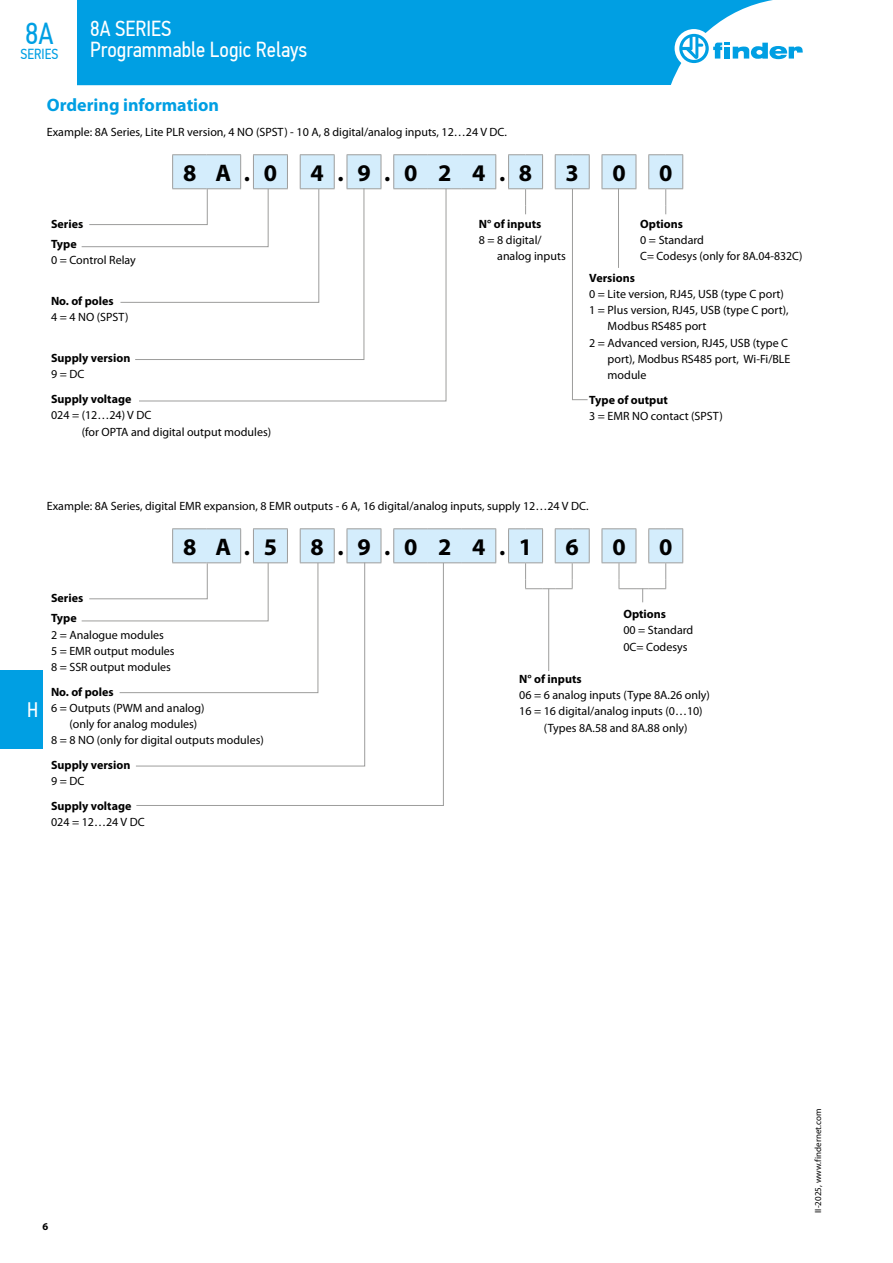
<style>
.page{position:relative;width:893px;height:1263px;background:#fff}
.page>*{position:absolute;margin:0;border:0;box-sizing:border-box;transform-origin:0 0}
.t1{font:30.3px "PF Din Text Cond Pro";color:#009fe3}
.t2{font:700 24px "Myriad Pro";color:#000}
.t3{font:21.75px/21px "PF Din Text Cond Pro";color:#fff}
.t4{font:21px "PF Din Text Cond Pro";color:#fff}
.t5{font:700 18px "Myriad Pro";color:#009fe3}
.t6{font:14.55px "PF Din Text Cond Pro";color:#009fe3}
.t7{font:12px/16.2px "Myriad Pro";color:#000}
.t8{font:700 12px/20.4px "Myriad Pro";color:#000}
.t9{font:700 10.5px "Myriad Pro";color:#000}
.t10{font:9px "Myriad Pro";color:#000}
</style>
<div class="page">
<div style="left:0;top:670px;width:43px;height:78px;background:#009fe3"></div>
<svg style="left:81px;top:154px;width:602px;height:246px"></svg>
<svg style="left:136px;top:693px;width:308px;height:113px"></svg>
<hr style="left:618px;top:188px;width:1px;height:80px;background:#9d9d9c">
<svg style="left:81px;top:528px;width:602px;height:165px"></svg>
<hr style="left:548px;top:588px;width:1px;height:83px;background:#9d9d9c">
<div style="left:77px;top:0;width:696px;height:85px;background:#009fe3"></div>
<div style="left:675px;top:29px;width:38px;height:39px;background:#fff;border-radius:50%"></div>
<svg style="left:679px;top:34px;width:124px;height:29px"></svg>
<h1 class="t1" style="left:25px;top:16px;width:30px">8A</h1>
<p class="t6" style="left:21px;top:45px;width:39px">SERIES</p>
<h3 class="t3" style="left:90px;top:18px;width:219px">8A SERIES<br>Programmable Logic Relays</h3>
<h3 class="t5" style="left:47px;top:93px;width:174px">Ordering information</h3>
<p class="t7" style="left:47px;top:124px;width:462px">Example: 8A Series, Lite PLR version, 4 NO (SPST) - 10 A, 8 digital/analog inputs, 12…24 V DC.</p>
<h2 class="t2" style="left:183px;top:157px;width:95px">8 A.0</h2>
<h2 class="t2" style="left:311px;top:157px;width:223px">4.9.0 2 4.8</h2>
<h2 class="t2" style="left:566px;top:157px;width:15px">3</h2>
<h2 class="t2" style="left:612px;top:157px;width:15px">0</h2>
<h2 class="t2" style="left:659px;top:157px;width:15px">0</h2>
<p class="t8" style="left:51px;top:213px;width:34px">Series<br>Type</p>
<p class="t7" style="left:51px;top:252px;width:86px">0 = Control Relay</p>
<p class="t8" style="left:51px;top:290px;width:64px">No. of poles</p>
<p class="t7" style="left:51px;top:309px;width:79px">4 = 4 NO (SPST)</p>
<p class="t8" style="left:51px;top:348px;width:81px">Supply version</p>
<p class="t7" style="left:51px;top:366px;width:35px">9 = DC</p>
<p class="t8" style="left:51px;top:388px;width:82px">Supply voltage</p>
<p class="t7" style="left:82px;top:407px;width:191px;text-indent:-31px">024 = (12…24) V DC<br>(for OPTA and digital output modules)</p>
<p class="t8" style="left:479px;top:213px;width:64px">N° of inputs</p>
<p class="t7" style="left:497px;top:231px;width:70px;text-indent:-18px">8 = 8 digital/ analog inputs</p>
<p class="t8" style="left:640px;top:213px;width:44px">Options</p>
<p class="t7" style="left:640px;top:231px;width:164px">0 = Standard<br>C= Codesys (only for 8A.04-832C)</p>
<p class="t8" style="left:589px;top:267px;width:47px">Versions</p>
<p class="t7" style="left:589px;top:286px;width:196px">0 = Lite version, RJ45, USB (type C port)</p>
<p class="t7" style="left:589px;top:302px;width:201px">1 = Plus version, RJ45, USB (type C port),</p>
<p class="t7" style="left:608px;top:318px;width:100px">Modbus RS485 port</p>
<p class="t7" style="left:589px;top:334px;width:201px">2 = Advanced version, RJ45, USB (type C</p>
<p class="t7" style="left:608px;top:350px;width:184px">port), Modbus RS485 port, Wi-Fi/BLE</p>
<p class="t7" style="left:608px;top:367px;width:40px">module</p>
<p class="t8" style="left:589px;top:389px;width:80px">Type of output</p>
<p class="t7" style="left:589px;top:407px;width:135px">3 = EMR NO contact (SPST)</p>
<h3 class="t4" style="left:27px;top:697px;width:13px">H</h3>
<p class="t7" style="left:47px;top:498px;width:543px">Example: 8A Series, digital EMR expansion, 8 EMR outputs - 6 A, 16 digital/analog inputs, supply 12…24 V DC.</p>
<h2 class="t2" style="left:183px;top:531px;width:95px">8 A.5</h2>
<h2 class="t2" style="left:311px;top:531px;width:223px">8.9.0 2 4.1</h2>
<h2 class="t2" style="left:566px;top:531px;width:15px">6</h2>
<h2 class="t2" style="left:612px;top:531px;width:15px">0</h2>
<h2 class="t2" style="left:659px;top:531px;width:15px">0</h2>
<p class="t8" style="left:51px;top:587px;width:34px">Series<br>Type</p>
<p class="t7" style="left:51px;top:626px;width:125px">2 = Analogue modules<br>5 = EMR output modules<br>8 = SSR output modules</p>
<p class="t8" style="left:51px;top:681px;width:64px">No. of poles</p>
<p class="t7" style="left:51px;top:700px;width:155px">6 = Outputs (PWM and analog)</p>
<p class="t7" style="left:69px;top:716px;width:129px">(only for analog modules)</p>
<p class="t7" style="left:51px;top:732px;width:214px">8 = 8 NO (only for digital outputs modules)</p>
<p class="t8" style="left:51px;top:754px;width:81px">Supply version</p>
<p class="t7" style="left:51px;top:773px;width:35px">9 = DC</p>
<p class="t8" style="left:51px;top:795px;width:82px">Supply voltage</p>
<p class="t7" style="left:51px;top:814px;width:95px">024 = 12…24 V DC</p>
<p class="t8" style="left:623px;top:603px;width:44px">Options</p>
<p class="t7" style="left:623px;top:622px;width:71px">00 = Standard<br>0C= Codesys</p>
<p class="t8" style="left:519px;top:668px;width:64px">N° of inputs</p>
<p class="t7" style="left:519px;top:687px;width:192px">06 = 6 analog inputs (Type 8A.26 only)</p>
<p class="t7" style="left:519px;top:703px;width:185px">16 = 16 digital/analog inputs (0…10)</p>
<p class="t7" style="left:544px;top:719px;width:145px">(Types 8A.58 and 8A.88 only)</p>
<p class="t9" style="left:43px;top:1219px;width:7px">6</p>
<p class="t10" style="left:812px;top:1213px;width:105px;rotate:-90deg">II-2025, www.findernet.com</p>
</div>
